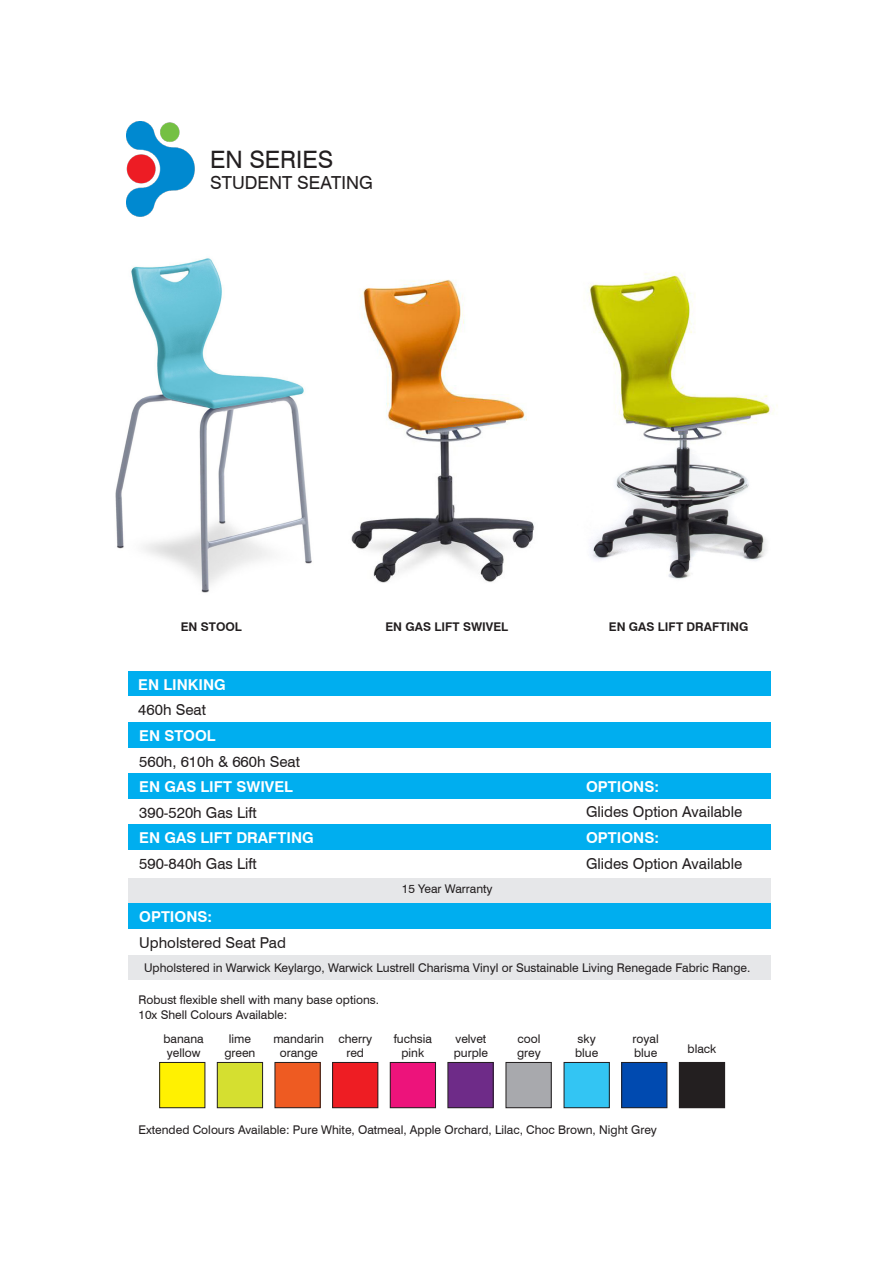
<style>
.page{position:relative;width:893px;height:1263px;background:#fff}
.page>*{position:absolute;margin:0;border:0;box-sizing:border-box;transform-origin:0 0}
.t1{font:24px "Swiss 721 BT";color:#231f20}
.t2{font:18px "Swiss 721 BT";color:#231f20}
.t3{font:15px "Swiss 721 BT";color:#231f20}
.t4{font:700 15px "Swiss 721 BT";color:#fff}
.t5{font:12px "Swiss 721 BT";color:#231f20}
.t6{font:700 12px "Swiss 721 BT";color:#231f20}
</style>
<div class="page">
<div style="left:128px;top:773px;width:642px;height:26px;background:#00aeef"></div>
<img style="left:115px;top:258px;width:197px;height:335px">
<img style="left:351px;top:279px;width:183px;height:304px">
<img style="left:589px;top:272px;width:189px;height:307px">
<img style="left:126px;top:121px;width:69px;height:96px">
<div style="left:128px;top:671px;width:642px;height:26px;background:#00aeef"></div>
<div style="left:128px;top:824px;width:642px;height:26px;background:#00aeef"></div>
<div style="left:128px;top:722px;width:642px;height:26px;background:#00aeef"></div>
<div style="left:128px;top:878px;width:642px;height:26px;background:#e6e7e9"></div>
<div style="left:160px;top:1062px;width:45px;height:46px;background:#fff101"></div>
<div style="left:159px;top:1062px;width:46px;height:46px;border:1px solid #231f20"></div>
<div style="left:217px;top:1062px;width:46px;height:46px;background:#d5df30"></div>
<div style="left:217px;top:1062px;width:46px;height:46px;border:1px solid #231f20"></div>
<div style="left:275px;top:1062px;width:45px;height:46px;background:#ee5b22"></div>
<div style="left:275px;top:1062px;width:45px;height:46px;border:1px solid #231f20"></div>
<div style="left:333px;top:1062px;width:45px;height:46px;background:#ee1d23"></div>
<div style="left:332px;top:1062px;width:46px;height:46px;border:1px solid #231f20"></div>
<div style="left:448px;top:1062px;width:45px;height:46px;background:#6e2b88"></div>
<div style="left:448px;top:1062px;width:45px;height:46px;border:1px solid #231f20"></div>
<div style="left:506px;top:1062px;width:45px;height:46px;background:#a8a9ad"></div>
<div style="left:506px;top:1062px;width:45px;height:46px;border:1px solid #231f20"></div>
<div style="left:564px;top:1062px;width:45px;height:46px;background:#33c5f3"></div>
<div style="left:564px;top:1062px;width:45px;height:46px;border:1px solid #231f20"></div>
<div style="left:622px;top:1062px;width:45px;height:46px;background:#004ab0"></div>
<div style="left:621px;top:1062px;width:46px;height:46px;border:1px solid #231f20"></div>
<div style="left:679px;top:1062px;width:46px;height:46px;background:#231f20"></div>
<div style="left:390px;top:1062px;width:45px;height:46px;background:#ed137b"></div>
<div style="left:390px;top:1062px;width:46px;height:46px;border:1px solid #231f20"></div>
<div style="left:128px;top:955px;width:642px;height:25px;background:#e6e7e9"></div>
<div style="left:128px;top:904px;width:642px;height:25px;background:#00aeef"></div>
<p class="t1" style="left:210px;top:145px;width:124px">EN SERIES</p>
<p class="t2" style="left:210px;top:172px;width:164px">STUDENT SEATING</p>
<p class="t6" style="left:181px;top:619px;width:63px">EN STOOL</p>
<p class="t6" style="left:385px;top:619px;width:124px">EN GAS LIFT SWIVEL</p>
<p class="t6" style="left:609px;top:619px;width:141px">EN GAS LIFT DRAFTING</p>
<p class="t4" style="left:138px;top:675px;width:89px">EN LINKING</p>
<p class="t3" style="left:138px;top:701px;width:69px">460h Seat</p>
<p class="t4" style="left:139px;top:727px;width:78px">EN STOOL</p>
<p class="t3" style="left:139px;top:752px;width:162px">560h, 610h &amp; 660h Seat</p>
<p class="t4" style="left:139px;top:777px;width:155px">EN GAS LIFT SWIVEL</p>
<p class="t3" style="left:139px;top:803px;width:119px">390-520h Gas Lift</p>
<p class="t4" style="left:139px;top:829px;width:176px">EN GAS LIFT DRAFTING</p>
<p class="t4" style="left:586px;top:777px;width:74px">OPTIONS:</p>
<p class="t3" style="left:586px;top:803px;width:158px">Glides Option Available</p>
<p class="t4" style="left:586px;top:829px;width:74px">OPTIONS:</p>
<p class="t3" style="left:139px;top:854px;width:119px">590-840h Gas Lift</p>
<p class="t3" style="left:586px;top:854px;width:158px">Glides Option Available</p>
<p class="t4" style="left:139px;top:908px;width:74px">OPTIONS:</p>
<p class="t3" style="left:139px;top:933px;width:148px">Upholstered Seat Pad</p>
<p class="t5" style="left:402px;top:881px;width:92px">15 Year Warranty</p>
<p class="t5" style="left:144px;top:960px;width:608px">Upholstered in Warwick Keylargo, Warwick Lustrell Charisma Vinyl or Sustainable Living Renegade Fabric Range.</p>
<p class="t5" style="left:138px;top:993px;width:242px">Robust flexible shell with many base options.</p>
<p class="t5" style="left:138px;top:1007px;width:150px">10x Shell Colours Available:</p>
<p class="t5" style="left:163px;top:1031px;width:42px">banana</p>
<p class="t5" style="left:167px;top:1045px;width:35px">yellow</p>
<p class="t5" style="left:229px;top:1031px;width:24px">lime</p>
<p class="t5" style="left:224px;top:1045px;width:33px">green</p>
<p class="t5" style="left:273px;top:1031px;width:52px">mandarin</p>
<p class="t5" style="left:280px;top:1045px;width:40px">orange</p>
<p class="t5" style="left:338px;top:1031px;width:35px">cherry</p>
<p class="t5" style="left:346px;top:1045px;width:19px">red</p>
<p class="t5" style="left:394px;top:1031px;width:40px">fuchsia</p>
<p class="t5" style="left:401px;top:1045px;width:24px">pink</p>
<p class="t5" style="left:456px;top:1031px;width:32px">velvet</p>
<p class="t5" style="left:454px;top:1045px;width:36px">purple</p>
<p class="t5" style="left:518px;top:1031px;width:24px">cool</p>
<p class="t5" style="left:517px;top:1045px;width:25px">grey</p>
<p class="t5" style="left:578px;top:1031px;width:20px">sky</p>
<p class="t5" style="left:575px;top:1045px;width:25px">blue</p>
<p class="t5" style="left:632px;top:1031px;width:28px">royal</p>
<p class="t5" style="left:634px;top:1045px;width:25px">blue</p>
<p class="t5" style="left:687px;top:1041px;width:30px">black</p>
<p class="t5" style="left:138px;top:1122px;width:520px">Extended Colours Available: Pure White, Oatmeal, Apple Orchard, Lilac, Choc Brown, Night Grey</p>
</div>
